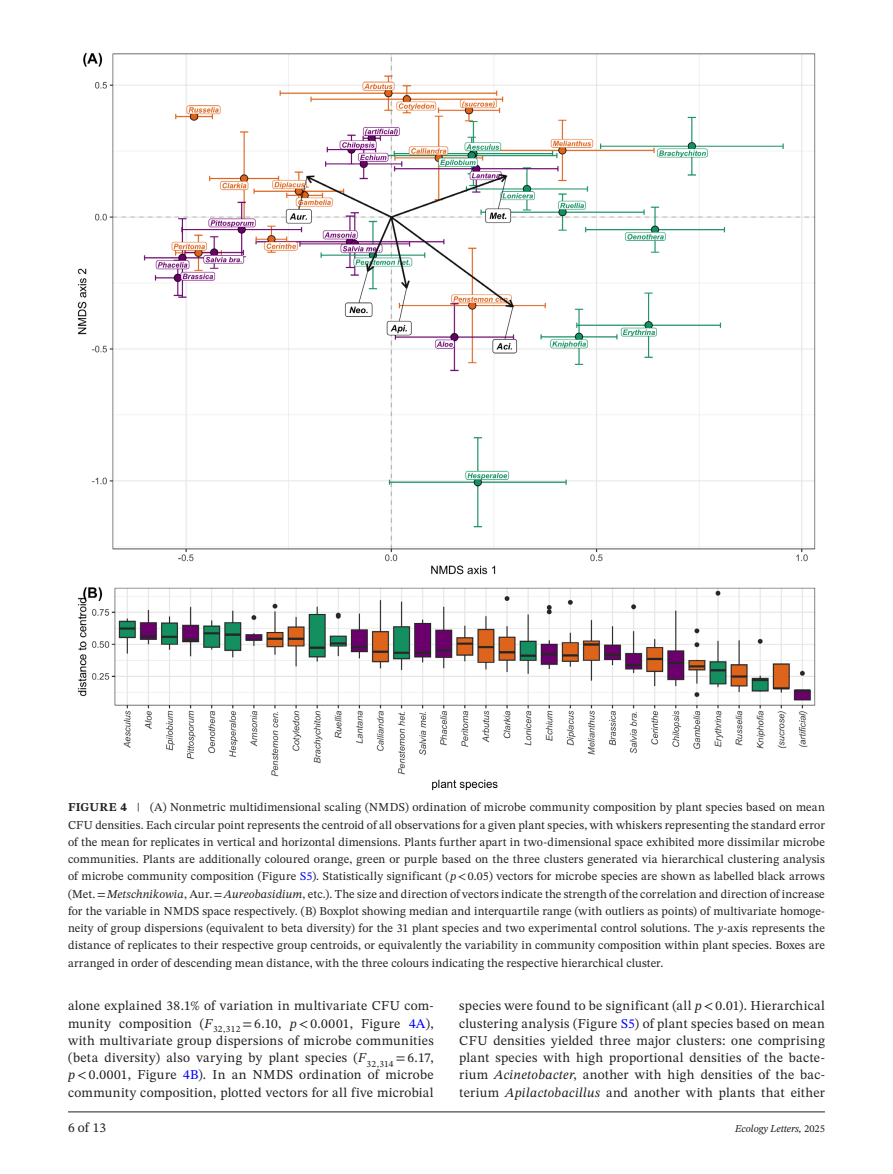
<style>
.page{position:relative;width:893px;height:1174px;background:#fff}
.page>*{position:absolute;margin:0;border:0;box-sizing:border-box;transform-origin:0 0}
.t1{font:13.5px/17.2px "STIX Two Text";letter-spacing:.02em;color:#231f20;text-align:justify}
.t2{font:12px/17.2px "STIX Two Text";letter-spacing:.01em;color:#231f20;text-align:justify}
.t3{font:italic 10.5px "STIX Two Text";color:#231f20}
.s1{font-weight:700}
.s2{color:#00f}
.s3{font-style:italic}
.s4{font-style:normal}
</style>
<div class="page">
<hr style="left:68px;top:1111px;width:757px;height:1px;background:#231f20">
<img style="left:77px;top:52px;width:739px;height:739px">
<p class="t2" style="left:68px;top:798px;width:758px"><span class="s1">FIGURE 4</span> | (A) Nonmetric multidimensional scaling (NMDS) ordination of microbe community composition by plant species based on mean CFU densities. Each circular point represents the centroid of all observations for a given plant species, with whiskers representing the standard error of the mean for replicates in vertical and horizontal dimensions. Plants further apart in two-dimensional space exhibited more dissimilar microbe communities. Plants are additionally coloured orange, green or purple based on the three clusters generated via hierarchical clustering analysis of microbe community composition (Figure <span class="s2">S5</span>). Statistically significant (<span class="s3">p</span>&lt;0.05) vectors for microbe species are shown as labelled black arrows (Met.=<span class="s3">Metschnikowia</span>, Aur.=<span class="s3">Aureobasidium</span>, etc.). The size and direction of vectors indicate the strength of the correlation and direction of increase for the variable in NMDS space respectively. (B) Boxplot showing median and interquartile range (with outliers as points) of multivariate homoge&shy;neity of group dispersions (equivalent to beta diversity) for the 31 plant species and two experimental control solutions. The <span class="s3">y</span>-axis represents the distance of replicates to their respective group centroids, or equivalently the variability in community composition within plant species. Boxes are arranged in order of descending mean distance, with the three colours indicating the respective hierarchical cluster.</p>
<p class="t1" style="left:68px;top:997px;width:367px">alone explained 38.1% of variation in multivariate CFU com&shy;munity composition (<span class="s3">F</span><sub>32,312</sub> = 6.10, <span class="s3">p</span> &lt; 0.0001, Figure <span class="s2">4A</span>), with multivariate group dispersions of microbe communities (beta diversity) also varying by plant species (<span class="s3">F</span><sub>32,314</sub> = 6.17, <span class="s3">p</span> &lt; 0.0001, Figure <span class="s2">4B</span>). In an NMDS ordination of microbe community composition, plotted vectors for all five microbial</p>
<p class="t1" style="left:459px;top:997px;width:367px">species were found to be significant (all <span class="s3">p</span> &lt; 0.01). Hierarchical clustering analysis (Figure <span class="s2">S5</span>) of plant species based on mean CFU densities yielded three major clusters: one comprising plant species with high proportional densities of the bacte&shy;rium <span class="s3">Acinetobacter</span>, another with high densities of the bac&shy;terium <span class="s3">Apilactobacillus</span> and another with plants that either</p>
<p class="t1" style="left:68px;top:1119px;width:40px">6 of 13</p>
<p class="t3" style="left:735px;top:1121px;width:91px">Ecology Letters, <span class="s4">2025</span></p>
</div>
